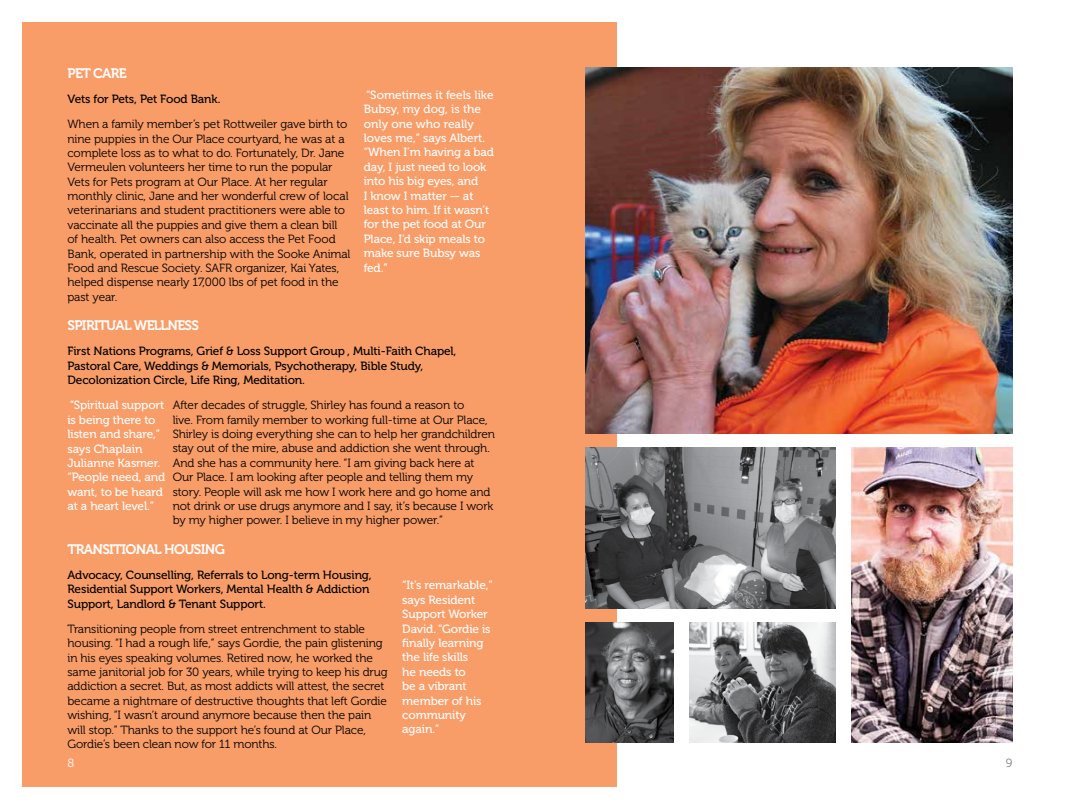
<style>
.page{position:relative;width:1080px;height:810px;background:#fff}
.page>*{position:absolute;margin:0;border:0;box-sizing:border-box;transform-origin:0 0}
.t1{font:13.75px "Museo 700";letter-spacing:-.05em;color:#fff}
.t2{font:11.88px/14.4px "Museo 300";letter-spacing:-.01em;color:#000}
.t3{font:11.88px/14.4px "Museo 500";letter-spacing:-.01em;color:#fff}
.t4{font:11.88px/14.4px "Museo 500";letter-spacing:-.01em;color:#000}
.t5{font:11.88px "Museo 300";color:#808285}
.t6{font:11.88px "Museo 300";color:#fff}
</style>
<div class="page">
<div style="left:22px;top:22px;width:595px;height:766px;background:#f89c68"></div>
<img style="left:585px;top:623px;width:88px;height:119px">
<img style="left:585px;top:68px;width:427px;height:366px">
<img style="left:585px;top:448px;width:250px;height:161px">
<img style="left:851px;top:448px;width:161px;height:294px">
<img style="left:689px;top:623px;width:146px;height:119px">
<p class="t1" style="left:68px;top:65px;width:61px">PET CARE</p>
<p class="t4" style="left:68px;top:92px;width:155px">Vets for Pets, Pet Food Bank.</p>
<p class="t2" style="left:68px;top:117px;width:285px">When a family member’s pet Rottweiler gave birth to nine puppies in the Our Place courtyard, he was at a complete loss as to what to do. Fortunately, Dr. Jane Vermeulen volunteers her time to run the popular Vets for Pets program at Our Place. At her regular monthly clinic, Jane and her wonderful crew of local veterinarians and student practitioners were able to vaccinate all the puppies and give them a clean bill of health. Pet owners can also access the Pet Food Bank, operated in partnership with the Sooke Animal Food and Rescue Society. SAFR organizer, Kai Yates, helped dispense nearly 17,000 lbs of pet food in the past year.</p>
<p class="t1" style="left:68px;top:318px;width:133px">SPIRITUAL WELLNESS</p>
<p class="t4" style="left:68px;top:344px;width:391px">First Nations Programs, Grief &amp; Loss Support Group , Multi-Faith Chapel,<br>Pastoral Care, Weddings &amp; Memorials, Psychotherapy, Bible Study,<br>Decolonization Circle, Life Ring, Meditation.</p>
<p class="t2" style="left:173px;top:398px;width:324px">After decades of struggle, Shirley has found a reason to<br>live. From family member to working full-time at Our Place, Shirley is doing everything she can to help her grandchildren stay out of the mire, abuse and addiction she went through.<br>And she has a community here. “I am giving back here at Our Place. I am looking after people and telling them my story. People will ask me how I work here and go home and not drink or use drugs anymore and I say, it’s because I work by my higher power. I believe in my higher power.”</p>
<p class="t1" style="left:68px;top:541px;width:159px">TRANSITIONAL HOUSING</p>
<p class="t4" style="left:68px;top:568px;width:306px">Advocacy, Counselling, Referrals to Long-term Housing,<br>Residential Support Workers, Mental Health &amp; Addiction<br>Support, Landlord &amp; Tenant Support.</p>
<p class="t2" style="left:68px;top:622px;width:322px">Transitioning people from street entrenchment to stable housing. “I had a rough life,” says Gordie, the pain glistening in his eyes speaking volumes. Retired now, he worked the same janitorial job for 30 years, while trying to keep his drug addiction a secret. But, as most addicts will attest, the secret became a nightmare of destructive thoughts that left Gordie wishing, “I wasn’t around anymore because then the pain will stop.” Thanks to the support he’s found at Our Place, Gordie’s been clean now for 11 months.</p>
<p class="t3" style="left:364px;top:88px;width:132px">“Sometimes it feels like<br>Bubsy, my dog, is the only one who really loves me,” says Albert. “When I’m having a bad day, I just need to look into his big eyes, and<br>I know I matter — at least to him. If it wasn’t for the pet food at Our<br>Place, I’d skip meals to make sure Bubsy was fed.”</p>
<p class="t3" style="left:68px;top:398px;width:99px">“Spiritual support is being there to listen and share,” says Chaplain<br>Julianne Kasmer. “People need, and want, to be heard at a heart level.”</p>
<p class="t3" style="left:402px;top:578px;width:92px">“It’s remarkable,” says Resident<br>Support Worker<br>David. “Gordie is finally learning the life skills<br>he needs to<br>be a vibrant member of his community again.”</p>
<p class="t6" style="left:68px;top:756px;width:8px">8</p>
<p class="t5" style="left:1006px;top:756px;width:8px">9</p>
</div>
